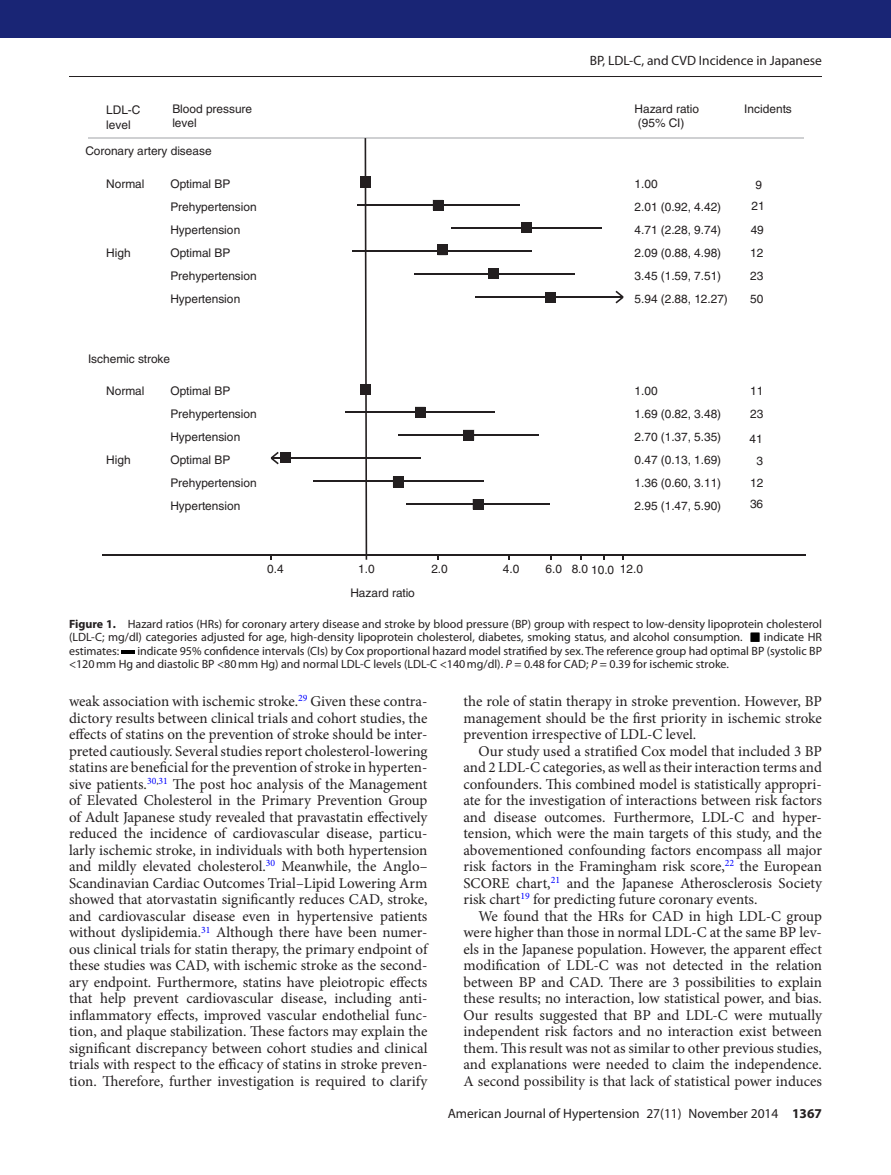
<style>
.page{position:relative;width:891px;height:1175px;background:#fff}
.page>*{position:absolute;margin:0;border:0;box-sizing:border-box;transform-origin:0 0}
.t1{font:15px/16.5px "Minion Pro";color:#231f20;text-align:justify}
.t2{font:13.5px "Myriad Pro";color:#231f20}
.t3{font:12px/13.5px "Myriad Pro";color:#231f20}
.t4{font:11.85px/23px "Helvetica";color:#231f20}
.s1{font-weight:700}
.s2{font-style:italic}
</style>
<div class="page">
<hr style="left:69px;top:76px;width:753px;height:1px;background:#231f20">
<div style="left:0;top:0;width:891px;height:38px;background:#192575"></div>
<hr style="left:88px;top:137px;width:716px;height:2px;background:#cfd0d2">
<hr style="left:357px;top:204px;width:163px;height:2px;background:#231f20">
<hr style="left:451px;top:227px;width:150px;height:2px;background:#231f20">
<hr style="left:353px;top:250px;width:179px;height:2px;background:#231f20">
<hr style="left:414px;top:273px;width:160px;height:2px;background:#231f20">
<hr style="left:475px;top:296px;width:148px;height:2px;background:#231f20">
<hr style="left:345px;top:411px;width:150px;height:2px;background:#231f20">
<hr style="left:398px;top:434px;width:141px;height:2px;background:#231f20">
<hr style="left:271px;top:457px;width:149px;height:2px;background:#231f20">
<hr style="left:313px;top:480px;width:170px;height:2px;background:#231f20">
<hr style="left:406px;top:503px;width:144px;height:2px;background:#231f20">
<svg style="left:615px;top:291px;width:9px;height:12px"></svg>
<hr style="left:102px;top:554px;width:703px;height:1px;background:#231f20">
<svg style="left:271px;top:452px;width:20px;height:12px"></svg>
<svg style="left:463px;top:429px;width:11px;height:11px"></svg>
<svg style="left:393px;top:476px;width:10px;height:11px"></svg>
<svg style="left:473px;top:499px;width:10px;height:10px"></svg>
<svg style="left:545px;top:292px;width:10px;height:11px"></svg>
<div style="left:489px;top:268px;width:10px;height:11px;background:#231f20"></div>
<div style="left:437px;top:245px;width:11px;height:10px;background:#231f20"></div>
<svg style="left:521px;top:223px;width:11px;height:10px"></svg>
<svg style="left:433px;top:200px;width:10px;height:10px"></svg>
<svg style="left:361px;top:138px;width:10px;height:421px"></svg>
<svg style="left:415px;top:407px;width:10px;height:10px"></svg>
<svg style="left:750px;top:632px;width:9px;height:9px"></svg>
<svg style="left:122px;top:650px;width:13px;height:3px"></svg>
<p class="t4" style="left:106px;top:103px;width:36px;line-height:14.2px">LDL-C level</p>
<p class="t4" style="left:172px;top:101px;width:81px;line-height:14.4px">Blood pressure level</p>
<p class="t4" style="left:85px;top:140px;width:128px">Coronary artery disease</p>
<p class="t4" style="left:106px;top:172px;width:40px">Normal</p>
<p class="t4" style="left:170px;top:172px;width:88px">Optimal BP<br>Prehypertension<br>Hypertension<br>Optimal BP<br>Prehypertension<br>Hypertension</p>
<p class="t4" style="left:106px;top:241px;width:26px">High</p>
<p class="t4" style="left:88px;top:347px;width:84px">Ischemic stroke</p>
<p class="t4" style="left:106px;top:379px;width:40px">Normal</p>
<p class="t4" style="left:106px;top:448px;width:26px">High</p>
<p class="t4" style="left:170px;top:379px;width:88px">Optimal BP<br>Prehypertension<br>Hypertension<br>Optimal BP<br>Prehypertension<br>Hypertension</p>
<p class="t2" style="left:590px;top:52px;width:234px">BP, LDL-C, and CVD Incidence in Japanese</p>
<p class="t4" style="left:634px;top:101px;width:66px;line-height:14.4px">Hazard ratio (95% CI)</p>
<p class="t4" style="left:744px;top:97px;width:49px">Incidents</p>
<p class="t4" style="left:634px;top:172px;width:95px">1.00<br>2.01 (0.92, 4.42)<br>4.71 (2.28, 9.74)<br>2.09 (0.88, 4.98)<br>3.45 (1.59, 7.51)<br>5.94 (2.88, 12.27)</p>
<p class="t4" style="left:751px;top:174px;width:15px;line-height:21.3px;text-align:center">9<br>21</p>
<p class="t4" style="left:750px;top:241px;width:15px;text-align:justify">12<br>23<br>50</p>
<p class="t4" style="left:751px;top:218px;width:15px">49</p>
<p class="t4" style="left:634px;top:379px;width:88px">1.00<br>1.69 (0.82, 3.48)<br>2.70 (1.37, 5.35)<br>0.47 (0.13, 1.69)<br>1.36 (0.60, 3.11)<br>2.95 (1.47, 5.90)</p>
<p class="t4" style="left:750px;top:379px;width:15px">11<br>23</p>
<p class="t4" style="left:749px;top:428px;width:15px;line-height:21.8px;text-align:center">41<br>3<br>12<br>36</p>
<p class="t4" style="left:267px;top:557px;width:18px">0.4</p>
<p class="t4" style="left:358px;top:557px;width:18px">1.0</p>
<p class="t4" style="left:431px;top:557px;width:18px">2.0</p>
<p class="t4" style="left:503px;top:557px;width:18px">4.0</p>
<p class="t4" style="left:545px;top:557px;width:99px">6.0 8.0 10.0 12.0</p>
<p class="t4" style="left:350px;top:581px;width:66px">Hazard ratio</p>
<p class="t3" style="left:69px;top:616px;width:754px"><span class="s1">Figure 1.</span> Hazard ratios (HRs) for coronary artery disease and stroke by blood pressure (BP) group with respect to low-density lipoprotein cholesterol (LDL-C; mg/dl) categories adjusted for age, high-density lipoprotein cholesterol, diabetes, smoking status, and alcohol consumption.</p>
<p class="t3" style="left:764px;top:630px;width:60px">indicate HR</p>
<p class="t3" style="left:69px;top:643px;width:754px;text-indent:68px">indicate 95% confidence intervals (CIs) by Cox proportional hazard model stratified by sex. The reference group had optimal BP (systolic BP &lt;120mm Hg and diastolic BP &lt;80mm Hg) and normal LDL-C levels (LDL-C &lt;140mg/dl). <span class="s2">P</span> = 0.48 for CAD; <span class="s2">P</span> = 0.39 for ischemic stroke.</p>
<p class="t3" style="left:69px;top:643px;width:52px">estimates:</p>
<p class="t1" style="left:69px;top:693px;width:360px">weak association with ischemic stroke.<sup>29</sup> Given these contra&shy;dictory results between clinical trials and cohort studies, the effects of statins on the prevention of stroke should be inter&shy;preted cautiously. Several studies report cholesterol-lowering statins are beneficial for the prevention of stroke in hyperten&shy;sive patients.<sup>30</sup><sup>,</sup><sup>31</sup> The post hoc analysis of the Management of Elevated Cholesterol in the Primary Prevention Group of Adult Japanese study revealed that pravastatin effectively reduced the incidence of cardiovascular disease, particu&shy;larly ischemic stroke, in individuals with both hypertension and mildly elevated cholesterol.<sup>30</sup> Meanwhile, the Anglo– Scandinavian Cardiac Outcomes Trial–Lipid Lowering Arm showed that atorvastatin significantly reduces CAD, stroke, and cardiovascular disease even in hypertensive patients without dyslipidemia.<sup>31</sup> Although there have been numer&shy;ous clinical trials for statin therapy, the primary endpoint of these studies was CAD, with ischemic stroke as the second&shy;ary endpoint. Furthermore, statins have pleiotropic effects that help prevent cardiovascular disease, including anti&shy;inflammatory effects, improved vascular endothelial func&shy;tion, and plaque stabilization. These factors may explain the significant discrepancy between cohort studies and clinical trials with respect to the efficacy of statins in stroke preven&shy;tion. Therefore, further investigation is required to clarify</p>
<p class="t1" style="left:463px;top:693px;width:360px">the role of statin therapy in stroke prevention. However, BP management should be the first priority in ischemic stroke prevention irrespective of LDL-C level.</p>
<p class="t1" style="left:463px;top:742px;width:360px;text-indent:15px">Our study used a stratified Cox model that included 3 BP and 2 LDL-C categories, as well as their interaction terms and confounders. This combined model is statistically appropri&shy;ate for the investigation of interactions between risk factors and disease outcomes. Furthermore, LDL-C and hyper&shy;tension, which were the main targets of this study, and the abovementioned confounding factors encompass all major risk factors in the Framingham risk score,<sup>22</sup> the European SCORE chart,<sup>21</sup> and the Japanese Atherosclerosis Society risk chart<sup>19</sup> for predicting future coronary events.</p>
<p class="t1" style="left:463px;top:907px;width:360px;text-indent:15px">We found that the HRs for CAD in high LDL-C group were higher than those in normal LDL-C at the same BP lev&shy;els in the Japanese population. However, the apparent effect modification of LDL-C was not detected in the relation between BP and CAD. There are 3 possibilities to explain these results; no interaction, low statistical power, and bias.<br>Our results suggested that BP and LDL-C were mutually independent risk factors and no interaction exist between them. This result was not as similar to other previous studies, and explanations were needed to claim the independence.<br>A second possibility is that lack of statistical power induces</p>
<p class="t2" style="left:448px;top:1105px;width:376px">American Journal of Hypertension 27(11) November 2014 <span class="s1">1367</span></p>
</div>
